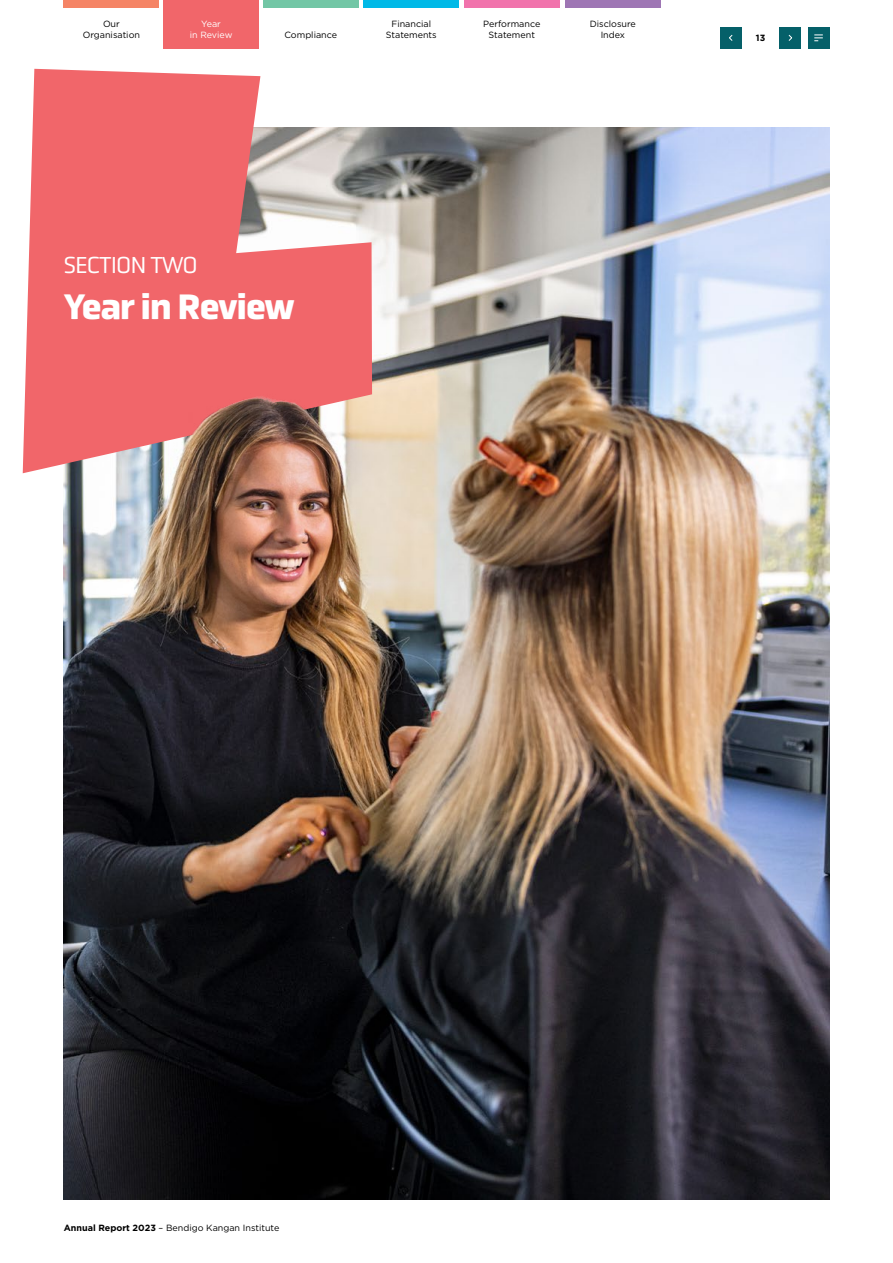
<style>
.page{position:relative;width:893px;height:1263px;background:#fff}
.page>*{position:absolute;margin:0;border:0;box-sizing:border-box;transform-origin:0 0}
.t1{font:700 36px "Obvia";letter-spacing:-.04em;color:#fff}
.t2{font:24px "Obvia";letter-spacing:-.04em;color:#fff}
.t3{font:9px/10.5px "Gotham";color:#000;text-align:center}
.t4{font:9px/10.5px "Gotham";color:#fff;text-align:center}
.t5{font:700 9px "Gotham";color:#000}
.s1{font-weight:700}
</style>
<div class="page">
<img style="left:64px;top:128px;width:765px;height:1071px">
<svg style="left:23px;top:69px;width:349px;height:404px;background:#ec7f81"></svg>
<img style="left:117px;top:389px;width:258px;height:223px">
<div style="left:720px;top:27px;width:21px;height:21px;background:#056069"></div>
<div style="left:780px;top:27px;width:21px;height:21px;background:#056069"></div>
<div style="left:808px;top:27px;width:21px;height:21px;background:#056069"></div>
<svg style="left:729px;top:34px;width:4px;height:7px"></svg>
<svg style="left:788px;top:34px;width:4px;height:7px"></svg>
<svg style="left:814px;top:35px;width:9px;height:6px"></svg>
<div style="left:263px;top:0;width:95px;height:7px;background:#72c6a5"></div>
<div style="left:364px;top:0;width:95px;height:7px;background:#00b9e7"></div>
<div style="left:464px;top:0;width:95px;height:7px;background:#f173ac"></div>
<div style="left:565px;top:0;width:95px;height:7px;background:#9e76b4"></div>
<div style="left:64px;top:0;width:95px;height:7px;background:#f58465"></div>
<div style="left:163px;top:0;width:96px;height:48px;background:#f1666a"></div>
<p class="t3" style="left:83px;top:19px;width:59px">Our<br>Organisation</p>
<p class="t3" style="left:284px;top:29px;width:54px">Compliance</p>
<p class="t3" style="left:386px;top:19px;width:52px">Financial<br>Statements</p>
<p class="t3" style="left:483px;top:19px;width:59px">Performance<br>Statement</p>
<p class="t3" style="left:590px;top:19px;width:48px">Disclosure<br>Index</p>
<p class="t4" style="left:190px;top:19px;width:44px">Year<br>in Review</p>
<p class="t2" style="left:64px;top:251px;width:136px">SECTION TWO</p>
<p class="t1" style="left:64px;top:285px;width:233px">Year in Review</p>
<p class="t5" style="left:756px;top:31px;width:11px">13</p>
<p class="t3" style="left:64px;top:1222px;width:217px"><span class="s1">Annual Report 2023</span> – Bendigo Kangan Institute</p>
</div>
